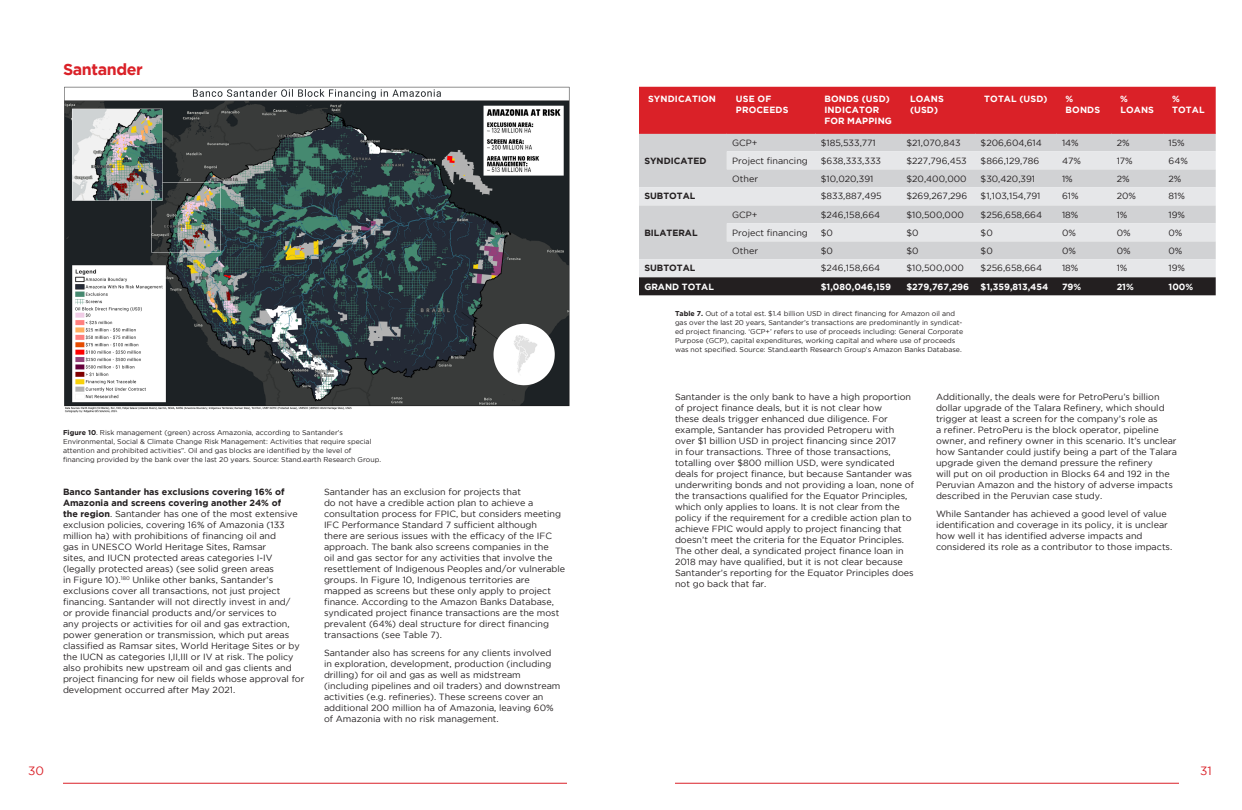
<style>
.page{position:relative;width:1242px;height:810px;background:#fff}
.page>*{position:absolute;margin:0;border:0;box-sizing:border-box;transform-origin:0 0}
.t1{font:700 16px "Gotham";letter-spacing:-.025em;color:#da2128}
.t2{font:12px "Gotham";color:#da2128}
.t3{font:9px/11px "Gotham";color:#231f20}
.t4{font:700 9px/11px "Gotham";letter-spacing:.015em;color:#fff}
.t5{font:700 9px "Gotham";color:#231f20}
.t6{font:7px/9px "Gotham";color:#231f20}
.s1{font-weight:700}
</style>
<div class="page">
<hr style="left:63px;top:783px;width:504px;height:1px;background:#da2128">
<hr style="left:675px;top:783px;width:504px;height:1px;background:#da2128">
<img style="left:64px;top:86px;width:506px;height:327px">
<div style="left:639px;top:87px;width:577px;height:46px;background:#da2128"></div>
<div style="left:639px;top:134px;width:577px;height:53px;background:#d1d2d4"></div>
<svg style="left:727px;top:151px;width:489px;height:36px;background:#dcddde"></svg>
<svg style="left:639px;top:187px;width:577px;height:90px;background:#dddee0"></svg>
<div style="left:639px;top:277px;width:577px;height:18px;background:#231f20"></div>
<hr style="left:639px;top:133px;width:88px;height:1px;background:#da2128">
<hr style="left:727px;top:133px;width:88px;height:1px;background:#da2128">
<hr style="left:815px;top:133px;width:86px;height:1px;background:#da2128">
<hr style="left:901px;top:133px;width:74px;height:1px;background:#da2128">
<hr style="left:975px;top:133px;width:82px;height:1px;background:#da2128">
<hr style="left:1057px;top:133px;width:54px;height:1px;background:#da2128">
<hr style="left:1111px;top:133px;width:52px;height:1px;background:#da2128">
<hr style="left:1163px;top:133px;width:53px;height:1px;background:#da2128">
<p class="t1" style="left:63px;top:60px;width:81px">Santander</p>
<p class="t6" style="left:63px;top:428px;width:320px"><span class="s1">Figure 10</span>. Risk management (green) across Amazonia, according to Santander’s Environmental, Social &amp; Climate Change Risk Management: Activities that require special attention and prohibited activities”. Oil and gas blocks are identified by the level of financing provided by the bank over the last 20 years. Source: Stand.earth Research Group.</p>
<p class="t3" style="left:63px;top:486px;width:243px"><span class="s1">Banco Santander has exclusions covering 16% of Amazonia and screens covering another 24% of<br>the region</span>. Santander has one of the most extensive exclusion policies, covering 16% of Amazonia (133 million ha) with prohibitions of financing oil and<br>gas in UNESCO World Heritage Sites, Ramsar<br>sites, and IUCN protected areas categories I-IV (legally protected areas) (see solid green areas<br>in Figure 10).<sup>180</sup> Unlike other banks, Santander’s exclusions cover all transactions, not just project financing. Santander will not directly invest in and/<br>or provide financial products and/or services to<br>any projects or activities for oil and gas extraction, power generation or transmission, which put areas classified as Ramsar sites, World Heritage Sites or by the IUCN as categories I,II,III or IV at risk. The policy also prohibits new upstream oil and gas clients and project financing for new oil fields whose approval for development occurred after May 2021.</p>
<p class="t3" style="left:324px;top:486px;width:243px">Santander has an exclusion for projects that<br>do not have a credible action plan to achieve a consultation process for FPIC, but considers meeting IFC Performance Standard 7 sufficient although<br>there are serious issues with the efficacy of the IFC approach. The bank also screens companies in the<br>oil and gas sector for any activities that involve the resettlement of Indigenous Peoples and/or vulnerable groups. In Figure 10, Indigenous territories are mapped as screens but these only apply to project finance. According to the Amazon Banks Database, syndicated project finance transactions are the most prevalent (64%) deal structure for direct financing transactions (see Table 7).</p>
<p class="t3" style="left:324px;top:648px;width:238px">Santander also has screens for any clients involved in exploration, development, production (including drilling) for oil and gas as well as midstream (including pipelines and oil traders) and downstream activities (e.g. refineries). These screens cover an additional 200 million ha of Amazonia, leaving 60% of Amazonia with no risk management.</p>
<p class="t4" style="left:648px;top:93px;width:70px">SYNDICATION</p>
<p class="t4" style="left:736px;top:93px;width:54px">USE OF<br>PROCEEDS</p>
<p class="t4" style="left:824px;top:93px;width:69px">BONDS (USD)<br>INDICATOR<br>FOR MAPPING</p>
<p class="t4" style="left:910px;top:93px;width:35px">LOANS (USD)</p>
<p class="t4" style="left:984px;top:93px;width:65px">TOTAL (USD)</p>
<p class="t4" style="left:1066px;top:93px;width:9px">%</p>
<p class="t4" style="left:1066px;top:104px;width:36px">BONDS</p>
<p class="t4" style="left:1120px;top:93px;width:9px">%</p>
<p class="t4" style="left:1120px;top:104px;width:35px">LOANS</p>
<p class="t4" style="left:1172px;top:93px;width:9px">%</p>
<p class="t4" style="left:1172px;top:104px;width:34px">TOTAL</p>
<p class="t5" style="left:644px;top:155px;width:64px">SYNDICATED</p>
<p class="t3" style="left:732px;top:137px;width:27px">GCP+</p>
<p class="t3" style="left:821px;top:137px;width:57px">$185,533,771</p>
<p class="t3" style="left:906px;top:137px;width:56px">$21,070,843</p>
<p class="t3" style="left:981px;top:137px;width:63px">$206,604,614</p>
<p class="t3" style="left:1062px;top:137px;width:18px">14%</p>
<p class="t3" style="left:1117px;top:137px;width:14px">2%</p>
<p class="t3" style="left:1169px;top:137px;width:18px">15%</p>
<p class="t3" style="left:732px;top:155px;width:77px">Project financing</p>
<p class="t3" style="left:821px;top:155px;width:62px">$638,333,333</p>
<p class="t3" style="left:906px;top:155px;width:62px">$227,796,453</p>
<p class="t3" style="left:981px;top:155px;width:60px">$866,129,786</p>
<p class="t3" style="left:1062px;top:155px;width:20px">47%</p>
<p class="t3" style="left:1117px;top:155px;width:18px">17%</p>
<p class="t3" style="left:1169px;top:155px;width:21px">64%</p>
<p class="t3" style="left:732px;top:173px;width:27px">Other</p>
<p class="t3" style="left:821px;top:173px;width:54px">$10,020,391</p>
<p class="t3" style="left:906px;top:173px;width:62px">$20,400,000</p>
<p class="t3" style="left:981px;top:173px;width:56px">$30,420,391</p>
<p class="t3" style="left:1062px;top:173px;width:12px">1%</p>
<p class="t3" style="left:1117px;top:173px;width:14px">2%</p>
<p class="t3" style="left:1169px;top:173px;width:14px">2%</p>
<p class="t5" style="left:644px;top:191px;width:53px">SUBTOTAL</p>
<p class="t3" style="left:821px;top:190px;width:62px">$833,887,495</p>
<p class="t3" style="left:906px;top:190px;width:62px">$269,267,296</p>
<p class="t3" style="left:981px;top:190px;width:61px">$1,103,154,791</p>
<p class="t3" style="left:1062px;top:190px;width:18px">61%</p>
<p class="t3" style="left:1117px;top:190px;width:21px">20%</p>
<p class="t3" style="left:1169px;top:190px;width:18px">81%</p>
<p class="t5" style="left:644px;top:227px;width:55px">BILATERAL</p>
<p class="t3" style="left:732px;top:209px;width:27px">GCP+</p>
<p class="t3" style="left:821px;top:209px;width:61px">$246,158,664</p>
<p class="t3" style="left:906px;top:209px;width:59px">$10,500,000</p>
<p class="t3" style="left:981px;top:209px;width:63px">$256,658,664</p>
<p class="t3" style="left:1062px;top:209px;width:18px">18%</p>
<p class="t3" style="left:1117px;top:209px;width:12px">1%</p>
<p class="t3" style="left:1169px;top:209px;width:18px">19%</p>
<p class="t3" style="left:732px;top:227px;width:77px">Project financing</p>
<p class="t3" style="left:821px;top:227px;width:14px">$0</p>
<p class="t3" style="left:906px;top:227px;width:14px">$0</p>
<p class="t3" style="left:981px;top:227px;width:14px">$0</p>
<p class="t3" style="left:1062px;top:227px;width:15px">0%</p>
<p class="t3" style="left:1117px;top:227px;width:15px">0%</p>
<p class="t3" style="left:1169px;top:227px;width:15px">0%</p>
<p class="t3" style="left:732px;top:245px;width:27px">Other</p>
<p class="t3" style="left:821px;top:245px;width:14px">$0</p>
<p class="t3" style="left:906px;top:245px;width:14px">$0</p>
<p class="t3" style="left:981px;top:245px;width:14px">$0</p>
<p class="t3" style="left:1062px;top:245px;width:15px">0%</p>
<p class="t3" style="left:1117px;top:245px;width:15px">0%</p>
<p class="t3" style="left:1169px;top:245px;width:15px">0%</p>
<p class="t5" style="left:644px;top:263px;width:53px">SUBTOTAL</p>
<p class="t3" style="left:821px;top:262px;width:61px">$246,158,664</p>
<p class="t3" style="left:906px;top:262px;width:59px">$10,500,000</p>
<p class="t3" style="left:981px;top:262px;width:63px">$256,658,664</p>
<p class="t3" style="left:1062px;top:262px;width:18px">18%</p>
<p class="t3" style="left:1117px;top:262px;width:12px">1%</p>
<p class="t3" style="left:1169px;top:262px;width:18px">19%</p>
<p class="t4" style="left:644px;top:281px;width:71px">GRAND TOTAL</p>
<p class="t4" style="left:821px;top:281px;width:72px">$1,080,046,159</p>
<p class="t4" style="left:906px;top:281px;width:64px">$279,767,296</p>
<p class="t4" style="left:981px;top:281px;width:69px">$1,359,813,454</p>
<p class="t4" style="left:1062px;top:281px;width:21px">79%</p>
<p class="t4" style="left:1117px;top:281px;width:19px">21%</p>
<p class="t4" style="left:1169px;top:281px;width:26px">100%</p>
<p class="t6" style="left:675px;top:309px;width:290px"><span class="s1">Table 7.</span> Out of a total est. $1.4 billion USD in direct financing for Amazon oil and gas over the last 20 years, Santander’s transactions are predominantly in syndicat&shy;ed project financing. ‘GCP+’ refers to use of proceeds including: General Corporate Purpose (GCP), capital expenditures, working capital and where use of proceeds was not specified. Source: Stand.earth Research Group’s Amazon Banks Database.</p>
<p class="t3" style="left:675px;top:391px;width:241px">Santander is the only bank to have a high proportion of project finance deals, but it is not clear how<br>these deals trigger enhanced due diligence. For example, Santander has provided Petroperu with over $1 billion USD in project financing since 2017<br>in four transactions. Three of those transactions, totalling over $800 million USD, were syndicated deals for project finance, but because Santander was underwriting bonds and not providing a loan, none of the transactions qualified for the Equator Principles, which only applies to loans. It is not clear from the policy if the requirement for a credible action plan to achieve FPIC would apply to project financing that doesn’t meet the criteria for the Equator Principles.<br>The other deal, a syndicated project finance loan in 2018 may have qualified, but it is not clear because Santander’s reporting for the Equator Principles does not go back that far.</p>
<p class="t3" style="left:936px;top:391px;width:243px">Additionally, the deals were for PetroPeru’s billion dollar upgrade of the Talara Refinery, which should trigger at least a screen for the company’s role as<br>a refiner. PetroPeru is the block operator, pipeline owner, and refinery owner in this scenario. It’s unclear how Santander could justify being a part of the Talara upgrade given the demand pressure the refinery<br>will put on oil production in Blocks 64 and 192 in the Peruvian Amazon and the history of adverse impacts described in the Peruvian case study.</p>
<p class="t3" style="left:936px;top:508px;width:238px">While Santander has achieved a good level of value identification and coverage in its policy, it is unclear how well it has identified adverse impacts and considered its role as a contributor to those impacts.</p>
<h2 class="t2" style="left:28px;top:764px;width:17px">30</h2>
<h2 class="t2" style="left:1200px;top:764px;width:13px">31</h2>
</div>
